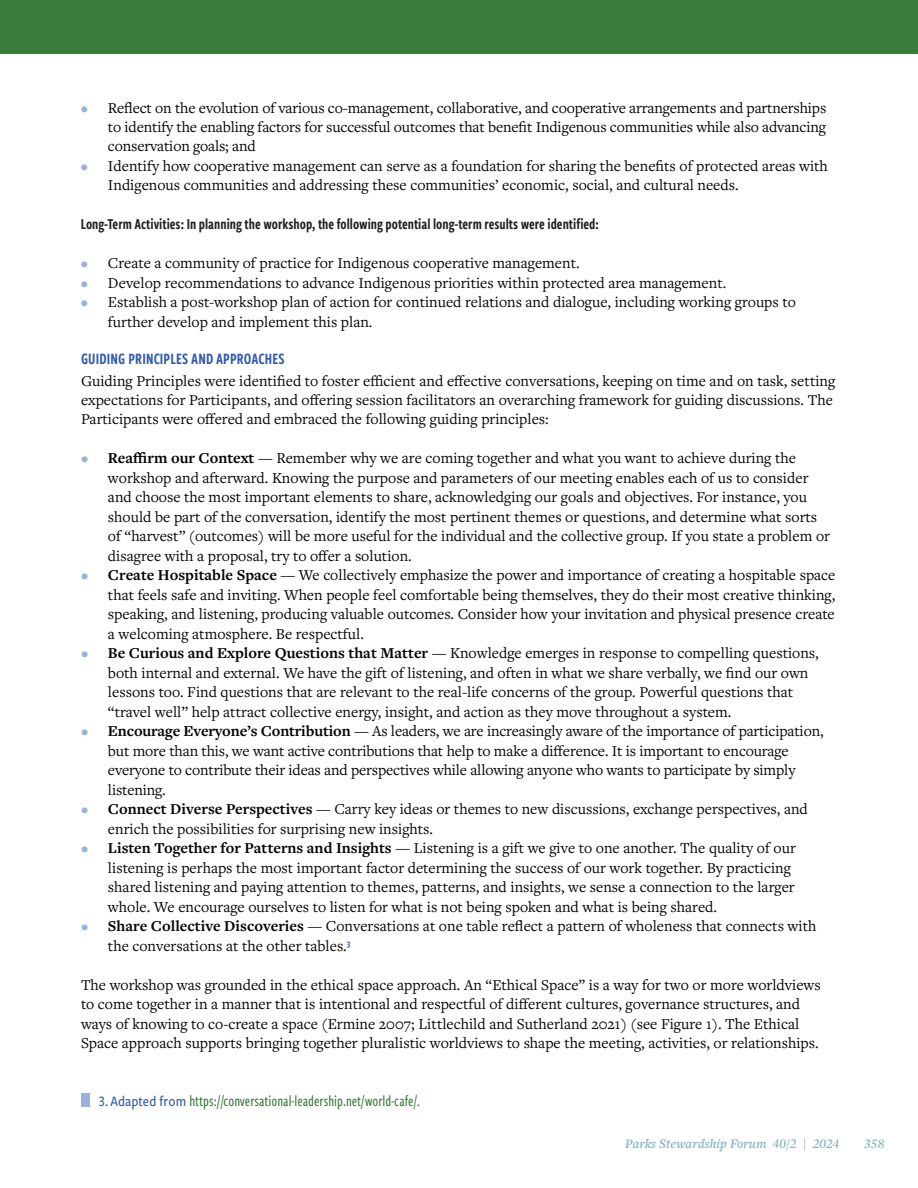
<style>
.page{position:relative;width:918px;height:1188px;background:#fff}
.page>*{position:absolute;margin:0;border:0;box-sizing:border-box;transform-origin:0 0}
.t1{font:16.5px "Freight Sans Cmp Pro Semi";letter-spacing:.01em;color:#325caa}
.t2{font:15.75px/19.5px "Freight Text Pro";color:#040503}
.t3{font:15.75px "Freight Sans Cmp Pro Semi";color:#1f2020}
.t4{font:500 15.75px "Freight Sans Cmp Pro";color:#397d3b}
.t5{font:italic 600 13.5px "Freight Text Pro";color:#80b5c3}
.s1{font-family:"Freight Sans Cnd Pro";font-weight:500;color:#9ab2db}
.s2{font-weight:700}
.s3{font-style:italic}
.s4{font-family:"Freight Sans Cnd Pro";font-size:15px;color:#325caa}
</style>
<div class="page">
<div style="left:0;top:0;width:918px;height:54px;background:#397d3b"></div>
<div style="left:81px;top:1094px;width:9px;height:13px;background:#9ab2db"></div>
<p class="t2" style="left:108px;top:97px;width:720px;text-align:justify;text-indent:-27px"><span class="s1">•</span> Reflect on the evolution of various co-management, collaborative, and cooperative arrangements and partnerships to identify the enabling factors for successful outcomes that benefit Indigenous communities while also advancing conservation goals; and</p>
<p class="t2" style="left:108px;top:156px;width:721px;text-indent:-27px"><span class="s1">•</span> Identify how cooperative management can serve as a foundation for sharing the benefits of protected areas with<br>Indigenous communities and addressing these communities’ economic, social, and cultural needs.</p>
<p class="t3" style="left:81px;top:214px;width:519px">Long-Term Activities: In planning the workshop, the following potential long-term results were identified:</p>
<p class="t2" style="left:81px;top:253px;width:500px"><span class="s1">•</span> Create a community of practice for Indigenous cooperative management.</p>
<p class="t2" style="left:81px;top:273px;width:647px"><span class="s1">•</span> Develop recommendations to advance Indigenous priorities within protected area management.</p>
<p class="t2" style="left:108px;top:292px;width:689px;text-indent:-27px"><span class="s1">•</span> Establish a post-workshop plan of action for continued relations and dialogue, including working groups to further develop and implement this plan.</p>
<p class="t1" style="left:81px;top:347px;width:205px">GUIDING PRINCIPLES AND APPROACHES</p>
<p class="t2" style="left:81px;top:370px;width:756px">Guiding Principles were identified to foster efficient and effective conversations, keeping on time and on task, setting expectations for Participants, and offering session facilitators an overarching framework for guiding discussions. The<br>Participants were offered and embraced the following guiding principles:</p>
<p class="t2" style="left:108px;top:448px;width:724px;text-indent:-27px"><span class="s1">•</span> <span class="s2">Reaffirm our Context</span> <span class="s3">—</span> Remember why we are coming together and what you want to achieve during the workshop and afterward. Knowing the purpose and parameters of our meeting enables each of us to consider and choose the most important elements to share, acknowledging our goals and objectives. For instance, you should be part of the conversation, identify the most pertinent themes or questions, and determine what sorts of “harvest” (outcomes) will be more useful for the individual and the collective group. If you state a problem or disagree with a proposal, try to offer a solution.</p>
<p class="t2" style="left:108px;top:565px;width:729px;text-align:justify;text-indent:-27px"><span class="s1">•</span> <span class="s2">Create Hospitable Space</span> <span class="s3">—</span> We collectively emphasize the power and importance of creating a hospitable space that feels safe and inviting. When people feel comfortable being themselves, they do their most creative thinking, speaking, and listening, producing valuable outcomes. Consider how your invitation and physical presence create a welcoming atmosphere. Be respectful.</p>
<p class="t2" style="left:108px;top:643px;width:712px;text-indent:-27px"><span class="s1">•</span> <span class="s2">Be Curious and Explore Questions that Matter</span> <span class="s3">—</span> Knowledge emerges in response to compelling questions, both internal and external. We have the gift of listening, and often in what we share verbally, we find our own lessons too. Find questions that are relevant to the real-life concerns of the group. Powerful questions that “travel well” help attract collective energy, insight, and action as they move throughout a system.</p>
<p class="t2" style="left:108px;top:721px;width:717px;text-indent:-27px"><span class="s1">•</span> <span class="s2">Encourage Everyone’s Contribution</span> <span class="s3">—</span> As leaders, we are increasingly aware of the importance of participation, but more than this, we want active contributions that help to make a difference. It is important to encourage everyone to contribute their ideas and perspectives while allowing anyone who wants to participate by simply listening.</p>
<p class="t2" style="left:108px;top:799px;width:701px;text-indent:-27px"><span class="s1">•</span> <span class="s2">Connect Diverse Perspectives</span> <span class="s3">—</span> Carry key ideas or themes to new discussions, exchange perspectives, and enrich the possibilities for surprising new insights.</p>
<p class="t2" style="left:108px;top:838px;width:689px;text-indent:-27px"><span class="s1">•</span> <span class="s2">Listen Together for Patterns and Insights</span> <span class="s3">—</span> Listening is a gift we give to one another. The quality of our listening is perhaps the most important factor determining the success of our work together. By practicing shared listening and paying attention to themes, patterns, and insights, we sense a connection to the larger whole. We encourage ourselves to listen for what is not being spoken and what is being shared.</p>
<p class="t2" style="left:108px;top:916px;width:710px;text-indent:-27px"><span class="s1">•</span> <span class="s2">Share Collective Discoveries</span> <span class="s3">—</span> Conversations at one table reflect a pattern of wholeness that connects with the conversations at the other tables.<sup>3</sup></p>
<p class="t2" style="left:81px;top:975px;width:741px">The workshop was grounded in the ethical space approach. An “Ethical Space” is a way for two or more worldviews to come together in a manner that is intentional and respectful of different cultures, governance structures, and ways of knowing to co-create a space (Ermine 2007; Littlechild and Sutherland 2021) (see Figure 1). The Ethical Space approach supports bringing together pluralistic worldviews to shape the meeting, activities, or relationships.</p>
<p class="t4" style="left:99px;top:1090px;width:323px"><span class="s4">3. Adapted from</span> https://conversational-leadership.net/world-cafe/.</p>
<p class="t5" style="left:625px;top:1134px;width:216px">Parks Stewardship Forum 40/2 | 2024</p>
<p class="t5" style="left:864px;top:1134px;width:22px">358</p>
</div>
